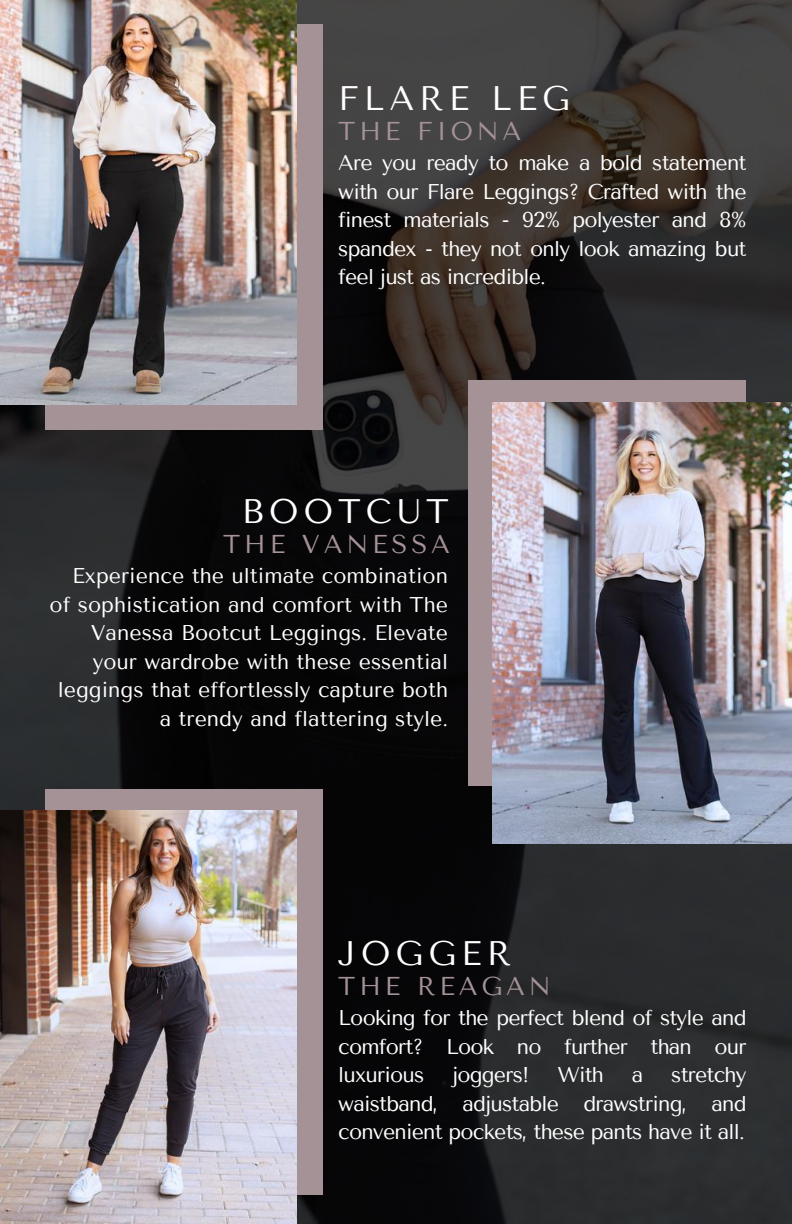
<style>
.page{position:relative;width:792px;height:1224px;background:#fff}
.page>*{position:absolute;margin:0;border:0;box-sizing:border-box;transform-origin:0 0}
.t1{font:34px "Tenor Sans";letter-spacing:.15em;color:#fff}
.t2{font:25.8px "Tenor Sans";letter-spacing:.15em;color:#a49297}
.t3{font:21.2px/28.4px "Tenor Sans";color:#fff;text-align:justify}
.t4{font:21.2px "Tenor Sans";letter-spacing:-.04em;color:#fff}
</style>
<div class="page">
<img style="left:0;top:0;width:792px;height:1224px">
<div style="left:468px;top:380px;width:278px;height:405px;background:#a49297"></div>
<img style="left:492px;top:402px;width:300px;height:441px">
<div style="left:45px;top:24px;width:277px;height:405px;background:#a49297"></div>
<img style="left:0;top:0;width:297px;height:404px">
<div style="left:45px;top:789px;width:277px;height:405px;background:#a49297"></div>
<img style="left:0;top:811px;width:297px;height:413px">
<h1 class="t1" style="left:338px;top:79px;width:233px">FLARE LEG</h1>
<p class="t2" style="left:338px;top:116px;width:185px">THE FIONA</p>
<p class="t3" style="left:338px;top:149px;width:410px">Are you ready to make a bold statement with our Flare Leggings? Crafted with the finest materials - 92% polyester and 8% spandex - they not only look amazing but feel just as incredible.</p>
<h1 class="t1" style="left:242px;top:492px;width:209px">BOOTCUT</h1>
<p class="t2" style="left:223px;top:530px;width:228px">THE VANESSA</p>
<p class="t3" style="left:50px;top:562px;width:400px;text-align:right">Experience the ultimate combination of sophistication and comfort with The Vanessa Bootcut Leggings. Elevate your wardrobe with these essential leggings that effortlessly capture both a trendy and flattering style.</p>
<h1 class="t1" style="left:338px;top:934px;width:174px">JOGGER</h1>
<p class="t2" style="left:338px;top:972px;width:214px">THE REAGAN</p>
<p class="t3" style="left:338px;top:1004px;width:410px">Looking for the perfect blend of style and comfort? Look no further than our luxurious</p>
<p class="t4" style="left:452px;top:1063px;width:79px">joggers!</p>
<p class="t3" style="left:557px;top:1061px;width:48px">With</p>
<p class="t3" style="left:632px;top:1061px;width:13px">a</p>
<p class="t3" style="left:338px;top:1061px;width:410px;text-indent:333px">stretchy waistband, adjustable drawstring, and convenient pockets, these pants have it all.</p>
</div>
